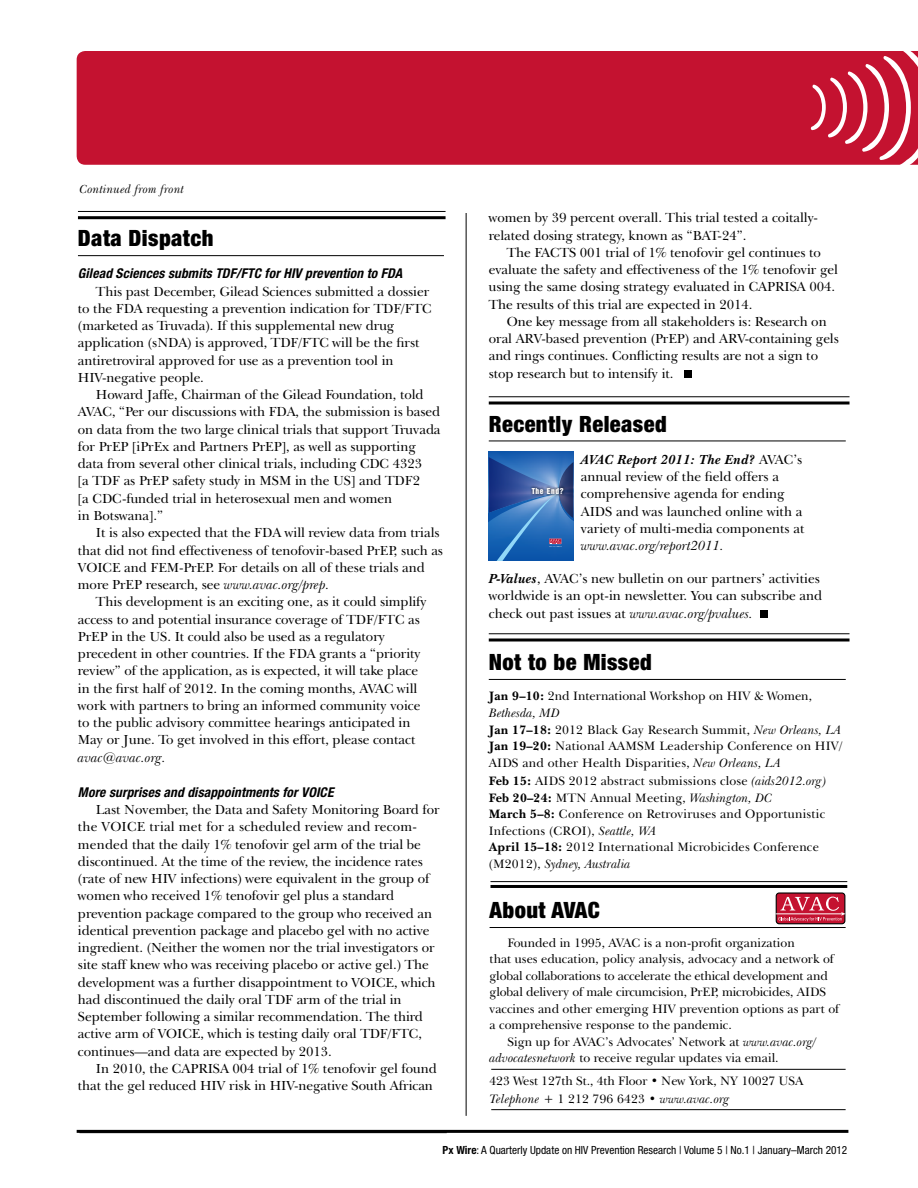
<style>
.page{position:relative;width:918px;height:1188px;background:#fff}
.page>*{position:absolute;margin:0;border:0;box-sizing:border-box;transform-origin:0 0}
.t1{font:900 condensed 22.5px "Helvetica Neue";letter-spacing:.02em;color:#000}
.t2{font:13.5px/17.2px "New Baskerville IT Cby BT";letter-spacing:-.005em;color:#000}
.t3{font:italic 700 condensed 13.5px "Helvetica Neue";letter-spacing:.01em;color:#000}
.t4{font:italic 13.5px "New Baskerville IT Cby BT";color:#000}
.t5{font:12.6px/17.2px "New Baskerville IT Cby BT";color:#000}
.t6{font:italic 12px "New Baskerville IT Cby BT";letter-spacing:.02em;color:#000}
.t7{font:condensed 11.25px "Helvetica Neue";color:#000}
.t8{font:7.5px "Helvetica Inserat";letter-spacing:.08em;color:#fff}
.s1{font-style:italic}
.s2{font-weight:700;font-style:italic}
.s3{font-style:normal}
.s4{font-weight:700}
</style>
<div class="page">
<div style="left:77px;top:51px;width:734px;height:114px;background:#c41230"></div>
<svg style="left:811px;top:51px;width:107px;height:114px"></svg>
<hr style="left:77px;top:1130px;width:771px;height:3px;background:#000">
<hr style="left:78px;top:255px;width:366px;height:1px;background:#000">
<hr style="left:78px;top:216px;width:368px;height:3px;background:#000">
<hr style="left:78px;top:211px;width:368px;height:1px;background:#000">
<hr style="left:489px;top:441px;width:357px;height:1px;background:#000">
<hr style="left:489px;top:679px;width:357px;height:1px;background:#000">
<div style="left:685px;top:370px;width:7px;height:8px;background:#000"></div>
<hr style="left:489px;top:402px;width:361px;height:3px;background:#000">
<hr style="left:489px;top:396px;width:361px;height:1px;background:#000">
<img style="left:489px;top:451px;width:84px;height:6px">
<svg style="left:489px;top:457px;width:84px;height:104px"></svg>
<div style="left:760px;top:610px;width:8px;height:8px;background:#000"></div>
<hr style="left:489px;top:639px;width:361px;height:3px;background:#000">
<hr style="left:489px;top:633px;width:361px;height:1px;background:#000">
<hr style="left:490px;top:927px;width:356px;height:1px;background:#000">
<hr style="left:491px;top:1069px;width:355px;height:1px;background:#000">
<hr style="left:491px;top:1109px;width:355px;height:1px;background:#000">
<hr style="left:490px;top:881px;width:357px;height:1px;background:#000">
<hr style="left:491px;top:885px;width:356px;height:3px;background:#000">
<div style="left:776px;top:893px;width:69px;height:31px;background:#c41230;border-radius:3px"></div>
<div style="left:776px;top:892px;width:69px;height:32px;border:1px solid #000;border-radius:3px"></div>
<hr style="left:776px;top:913px;width:66px;height:1px;background:#fff">
<svg style="left:779px;top:897px;width:67px;height:24px"></svg>
<hr style="left:466px;top:213px;width:1px;height:903px;background:#000">
<p class="t6" style="left:79px;top:182px;width:106px">Continued from front</p>
<h1 class="t1" style="left:78px;top:224px;width:137px">Data Dispatch</h1>
<p class="t3" style="left:78px;top:265px;width:326px">Gilead Sciences submits TDF/FTC for HIV prevention to FDA</p>
<p class="t2" style="left:78px;top:283px;width:355px;text-indent:18px">This past December, Gilead Sciences submitted a dossier to the FDA requesting a prevention indication for TDF/FTC (marketed as Truvada). If this supplemental new drug application (sNDA) is approved, TDF/FTC will be the first antiretroviral approved for use as a prevention tool in HIV-negative people.</p>
<p class="t2" style="left:78px;top:386px;width:364px;text-indent:18px">Howard Jaffe, Chairman of the Gilead Foundation, told AVAC, “Per our discussions with FDA, the submission is based on data from the two large clinical trials that support Truvada for PrEP [iPrEx and Partners PrEP], as well as supporting data from several other clinical trials, including CDC 4323<br>[a TDF as PrEP safety study in MSM in the US] and TDF2<br>[a CDC-funded trial in heterosexual men and women<br>in Botswana].”</p>
<p class="t2" style="left:78px;top:524px;width:367px;text-indent:18px">It is also expected that the FDA will review data from trials that did not find effectiveness of tenofovir-based PrEP, such as VOICE and FEM-PrEP. For details on all of these trials and more PrEP research, see <span class="s1">www.avac.org/prep.</span></p>
<p class="t2" style="left:78px;top:593px;width:350px;text-indent:18px">This development is an exciting one, as it could simplify access to and potential insurance coverage of TDF/FTC as PrEP in the US. It could also be used as a regulatory precedent in other countries. If the FDA grants a “priority review” of the application, as is expected, it will take place in the first half of 2012. In the coming months, AVAC will work with partners to bring an informed community voice to the public advisory committee hearings anticipated in May or June. To get involved in this effort, please contact</p>
<p class="t4" style="left:78px;top:750px;width:89px">avac@avac.org.</p>
<p class="t3" style="left:78px;top:784px;width:257px">More surprises and disappointments for VOICE</p>
<p class="t2" style="left:78px;top:801px;width:363px;text-indent:18px">Last November, the Data and Safety Monitoring Board for the VOICE trial met for a scheduled review and recom&shy;mended that the daily 1% tenofovir gel arm of the trial be discontinued. At the time of the review, the incidence rates (rate of new HIV infections) were equivalent in the group of women who received 1% tenofovir gel plus a standard prevention package compared to the group who received an identical prevention package and placebo gel with no active ingredient. (Neither the women nor the trial investigators or site staff knew who was receiving placebo or active gel.) The development was a further disappointment to VOICE, which had discontinued the daily oral TDF arm of the trial in September following a similar recommendation. The third active arm of VOICE, which is testing daily oral TDF/FTC, continues—and data are expected by 2013.</p>
<p class="t2" style="left:78px;top:1060px;width:360px;text-align:right">In 2010, the CAPRISA 004 trial of 1% tenofovir gel found that the gel reduced HIV risk in HIV-negative South African</p>
<p class="t2" style="left:489px;top:209px;width:331px">women by 39 percent overall. This trial tested a coitally&shy;related dosing strategy, known as “BAT-24”.</p>
<p class="t2" style="left:489px;top:244px;width:351px;text-indent:18px">The FACTS 001 trial of 1% tenofovir gel continues to evaluate the safety and effectiveness of the 1% tenofovir gel using the same dosing strategy evaluated in CAPRISA 004.<br>The results of this trial are expected in 2014.</p>
<p class="t2" style="left:489px;top:313px;width:352px;text-indent:18px">One key message from all stakeholders is: Research on oral ARV-based prevention (PrEP) and ARV-containing gels and rings continues. Conflicting results are not a sign to stop research but to intensify it.</p>
<h1 class="t1" style="left:489px;top:410px;width:179px">Recently Released</h1>
<p class="t2" style="left:581px;top:451px;width:225px"><span class="s2">AVAC Report 2011: The End?</span> AVAC’s annual review of the field offers a comprehensive agenda for ending AIDS and was launched online with a variety of multi-media components at</p>
<p class="t4" style="left:581px;top:537px;width:145px">www.avac.org/report2011.</p>
<p class="t2" style="left:489px;top:570px;width:335px;line-height:16.5px"><span class="s2">P-Values</span>, AVAC’s new bulletin on our partners’ activities worldwide is an opt-in newsletter. You can subscribe and</p>
<p class="t4" style="left:489px;top:605px;width:266px"><span class="s3">check out past issues at</span> www.avac.org/pvalues.</p>
<h1 class="t1" style="left:489px;top:648px;width:165px">Not to be Missed</h1>
<p class="t5" style="left:489px;top:687px;width:354px"><span class="s4">Jan 9–10:</span> 2nd International Workshop on HIV &amp; Women,<br><span class="s1">Bethesda, MD<br></span><span class="s4">Jan 17–18:</span> 2012 Black Gay Research Summit, <span class="s1">New Orleans, LA</span></p>
<p class="t5" style="left:489px;top:737px;width:355px"><span class="s4">Jan 19–20:</span> National AAMSM Leadership Conference on HIV/ AIDS and other Health Disparities, <span class="s1">New Orleans, LA<br></span><span class="s4">Feb 15:</span> AIDS 2012 abstract submissions close <span class="s1">(aids2012.org)<br></span><span class="s4">Feb 20–24:</span> MTN Annual Meeting, <span class="s1">Washington, DC</span></p>
<p class="t5" style="left:489px;top:805px;width:338px"><span class="s4">March 5–8:</span> Conference on Retroviruses and Opportunistic<br>Infections (CROI), <span class="s1">Seattle, WA</span></p>
<p class="t5" style="left:489px;top:838px;width:332px"><span class="s4">April 15–18:</span> 2012 International Microbicides Conference (M2012), <span class="s1">Sydney, Australia</span></p>
<h1 class="t1" style="left:490px;top:896px;width:112px">About AVAC</h1>
<p class="t5" style="left:508px;top:934px;width:289px">Founded in 1995, AVAC is a non-profit organization</p>
<p class="t5" style="left:490px;top:950px;width:346px">that uses education, policy analysis, advocacy and a network of</p>
<p class="t5" style="left:490px;top:967px;width:340px">global collaborations to accelerate the ethical development and</p>
<p class="t5" style="left:490px;top:983px;width:338px">global delivery of male circumcision, PrEP, microbicides, AIDS</p>
<p class="t5" style="left:490px;top:1000px;width:351px">vaccines and other emerging HIV prevention options as part of</p>
<p class="t5" style="left:490px;top:1016px;width:244px">a comprehensive response to the pandemic.</p>
<p class="t5" style="left:508px;top:1033px;width:310px">Sign up for AVAC’s Advocates’ Network at <span class="s1">www.avac.org/</span></p>
<p class="t5" style="left:490px;top:1049px;width:291px"><span class="s1">advocatesnetwork</span> to receive regular updates via email.</p>
<p class="t5" style="left:490px;top:1071px;width:315px;line-height:18px">423 West 127th St., 4th Floor • New York, NY 10027 USA<br><span class="s1">Telephone</span> + 1 212 796 6423 • <span class="s1">www.avac.org</span></p>
<p class="t8" style="left:532px;top:486px;width:33px">The End?</p>
<p class="t7" style="left:443px;top:1144px;width:406px"><span class="s4">Px Wire</span>: A Quarterly Update on HIV Prevention Research | Volume 5 | No.1 | January–March 2012</p>
</div>
